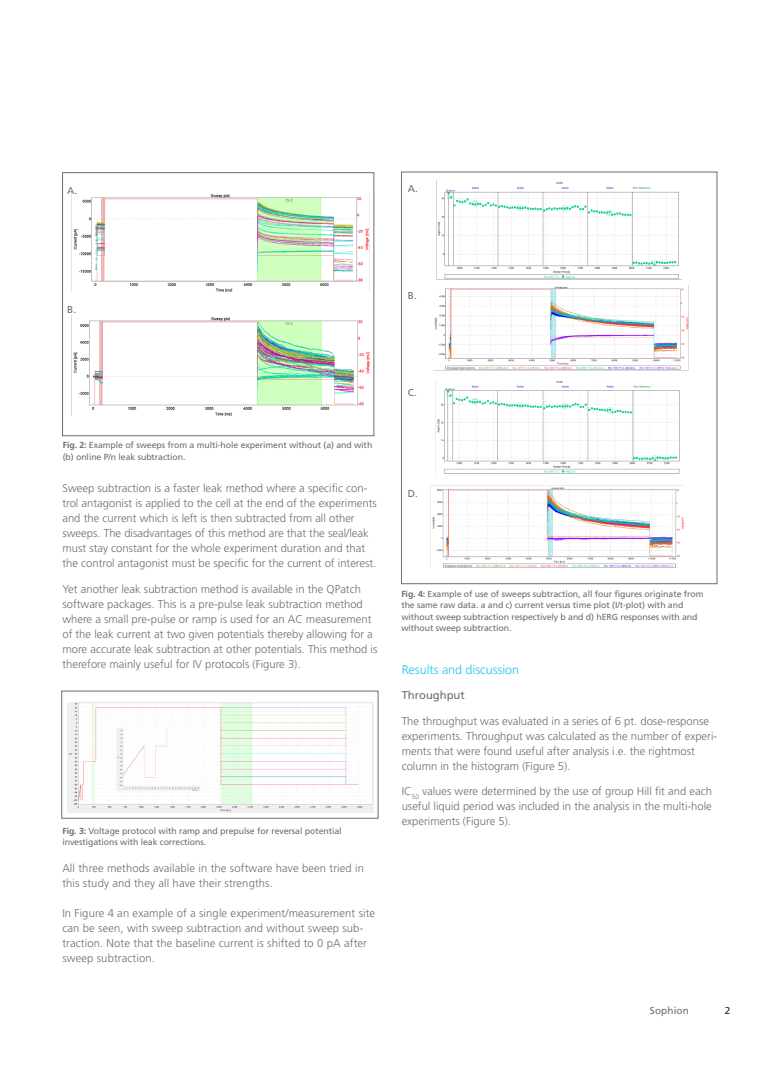
<style>
.page{position:relative;width:780px;height:1088px;background:#fff}
.page>*{position:absolute;margin:0;border:0;box-sizing:border-box;transform-origin:0 0}
.BODY_COPY{font:300 12.5px "Frutiger LT Std";color:#1fc2f3}
.BODY_COPY-2{font:300 11.25px/15px "Frutiger LT Std";color:#6c6d70}
.CHART_COPY{font:300 11.25px/15px "Frutiger LT Std";letter-spacing:.01em;color:#6c6d70}
.BODY_COPY-3{font:11.25px "Frutiger LT Std";color:#6c6d70}
.CHART_COPY-2{font:10px "Frutiger LT Std";color:#6c6d70}
.FOLIO_COPY{font:10px "Frutiger LT Std";letter-spacing:.01em;color:#6c6d70}
.FOLIO_COPY-2{font:10px "Frutiger LT Std";color:#231f20}
.t1{font:8.75px/11.2px "Frutiger LT Std";letter-spacing:-.01em;color:#6c6d70}
.s1{font-weight:700}
</style>
<div class="page">
<img style="left:73px;top:194px;width:296px;height:98px">
<img style="left:73px;top:317px;width:296px;height:98px">
<img style="left:67px;top:702px;width:306px;height:110px">
<img style="left:437px;top:182px;width:242px;height:97px">
<img style="left:434px;top:285px;width:255px;height:86px">
<img style="left:437px;top:380px;width:243px;height:93px">
<img style="left:430px;top:485px;width:254px;height:83px">
<div style="left:62px;top:172px;width:312px;height:264px;border:1px solid #6c6d70"></div>
<div style="left:401px;top:172px;width:316px;height:412px;border:1px solid #6c6d70"></div>
<p class="CHART_COPY-2" style="left:67px;top:184px;width:12px">A.</p>
<p class="CHART_COPY-2" style="left:408px;top:183px;width:12px">A.</p>
<p class="CHART_COPY-2" style="left:67px;top:303px;width:10px">B.</p>
<p class="CHART_COPY-2" style="left:408px;top:289px;width:10px">B.</p>
<p class="t1" style="left:63px;top:440px;width:311px"><span class="s1">Fig. 2:</span> Example of sweeps from a multi-hole experiment without (a) and with (b) online P/n leak subtraction.</p>
<p class="BODY_COPY-2" style="left:62px;top:481px;width:316px">Sweep subtraction is a faster leak method where a specific con&shy;trol antagonist is applied to the cell at the end of the experiments and the current which is left is then subtracted from all other sweeps. The disadvantages of this method are that the seal/leak must stay constant for the whole experiment duration and that the control antagonist must be specific for the current of interest.</p>
<p class="BODY_COPY-2" style="left:62px;top:581px;width:316px">Yet another leak subtraction method is available in the QPatch software packages. This is a pre-pulse leak subtraction method where a small pre-pulse or ramp is used for an AC measurement of the leak current at two given potentials thereby allowing for a more accurate leak subtraction at other potentials. This method is therefore mainly useful for IV protocols (Figure 3).</p>
<p class="t1" style="left:62px;top:825px;width:281px"><span class="s1">Fig. 3:</span> Voltage protocol with ramp and prepulse for reversal potential investigations with leak corrections.</p>
<p class="CHART_COPY" style="left:62px;top:860px;width:303px">All three methods available in the software have been tried in this study and they all have their strengths.</p>
<p class="CHART_COPY" style="left:62px;top:905px;width:314px">In Figure 4 an example of a single experiment/measurement site can be seen, with sweep subtraction and without sweep sub&shy;traction. Note that the baseline current is shifted to 0 pA after sweep subtraction.</p>
<p class="CHART_COPY-2" style="left:408px;top:387px;width:10px">C.</p>
<p class="CHART_COPY-2" style="left:408px;top:487px;width:12px">D.</p>
<p class="t1" style="left:401px;top:589px;width:304px"><span class="s1">Fig. 4:</span> Example of use of sweeps subtraction, all four figures originate from the same raw data. a and c) current versus time plot (I/t-plot) with and without sweep subtraction respectively b and d) hERG responses with and without sweep subtraction.</p>
<p class="BODY_COPY" style="left:401px;top:662px;width:119px">Results and discussion</p>
<p class="BODY_COPY-3" style="left:401px;top:689px;width:65px">Throughput</p>
<p class="BODY_COPY-2" style="left:401px;top:713px;width:317px">The throughput was evaluated in a series of 6 pt. dose-response experiments. Throughput was calculated as the number of experi&shy;ments that were found useful after analysis i.e. the rightmost column in the histogram (Figure 5).</p>
<p class="BODY_COPY-2" style="left:401px;top:784px;width:312px;text-align:justify">IC<sub>50</sub> values were determined by the use of group Hill fit and each useful liquid period was included in the analysis in the multi-hole experiments (Figure 5).</p>
<p class="FOLIO_COPY" style="left:650px;top:1004px;width:40px">Sophion</p>
<p class="FOLIO_COPY-2" style="left:724px;top:1004px;width:7px">2</p>
</div>
